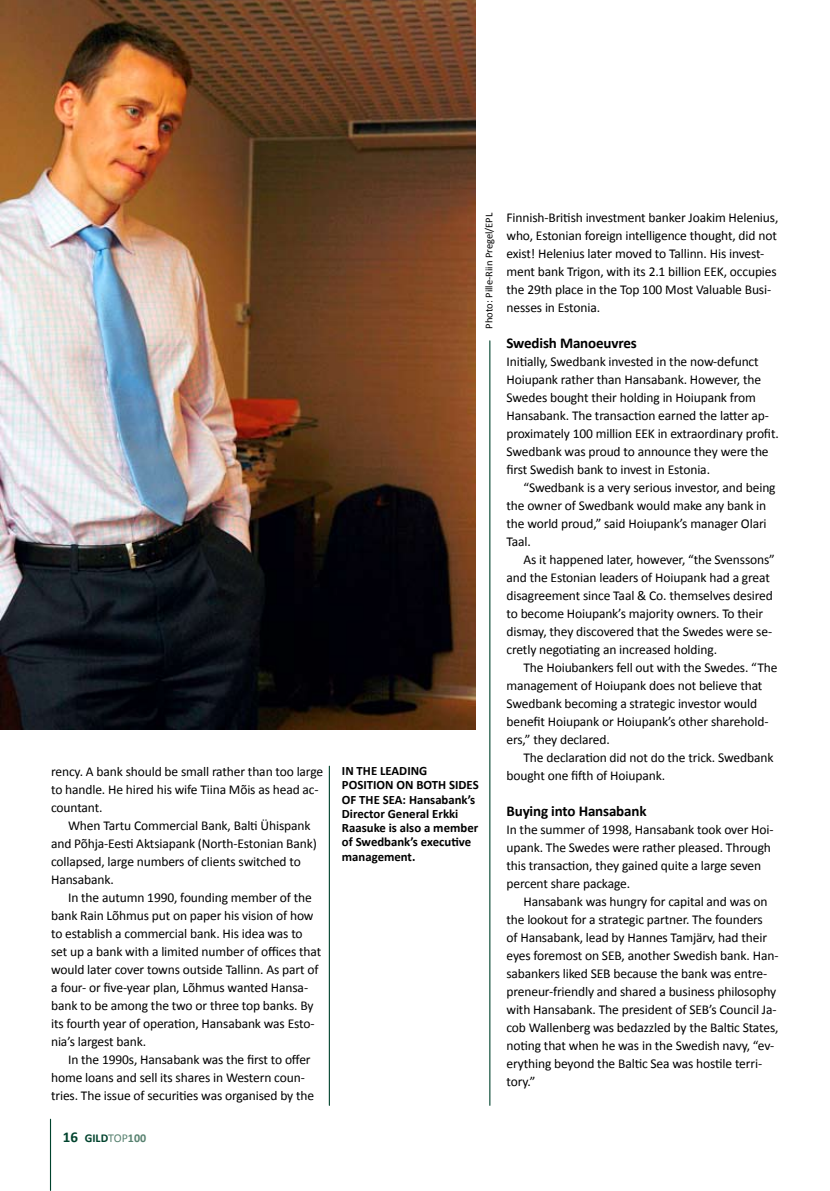
<style>
.page{position:relative;width:830px;height:1191px;background:#fff}
.page>*{position:absolute;margin:0;border:0;box-sizing:border-box;transform-origin:0 0}
.t1{font:700 15px "Calibri";letter-spacing:-.01em;color:#000}
.t2{font:13.5px/18px "Calibri";letter-spacing:-.01em;color:#000}
.t3{font:700 12.75px/14.2px "Calibri";color:#000}
.t4{font:700 12px "Calibri";color:#00432d}
.t5{font:10.5px "Calibri";color:#000}
.s1{font-size:15px}
.s2{font-weight:400;color:#588270}
.s3{color:#588270}
</style>
<div class="page">
<hr style="left:50px;top:1119px;width:1px;height:71px;background:#00432d">
<hr style="left:489px;top:341px;width:1px;height:764px;background:#00432d">
<hr style="left:328px;top:766px;width:2px;height:339px;background:#00432d">
<img style="left:0;top:0;width:475px;height:729px">
<p class="t2" style="left:51px;top:761px;width:273px">rency. A bank should be small rather than too large to handle. He hired his wife Tiina Mõis as head ac&shy;countant.</p>
<p class="t2" style="left:51px;top:815px;width:267px;text-indent:17px">When Tartu Commercial Bank, Balti Ühispank and Põhja-Eesti Aktsiapank (North-Estonian Bank) collapsed, large numbers of clients switched to Hansabank.</p>
<p class="t2" style="left:51px;top:887px;width:271px;text-indent:17px">In the autumn 1990, founding member of the bank Rain Lõhmus put on paper his vision of how to establish a commercial bank. His idea was to set up a bank with a limited number of offices that would later cover towns outside Tallinn. As part of a four- or five-year plan, Lõhmus wanted Hansa&shy;bank to be among the two or three top banks. By its fourth year of operation, Hansabank was Esto&shy;nia’s largest bank.</p>
<p class="t2" style="left:51px;top:1049px;width:264px;text-indent:17px">In the 1990s, Hansabank was the first to offer home loans and sell its shares in Western coun&shy;tries. The issue of securities was organised by the</p>
<p class="t4" style="left:63px;top:1130px;width:85px"><span class="s1">16</span> GILD<span class="s2">TOP</span><span class="s3">100</span></p>
<p class="t5" style="left:482px;top:328px;width:117px;rotate:-90deg">Photo: Pille-Riin Pregel/EPL</p>
<p class="t3" style="left:342px;top:763px;width:138px">IN THE LEADING<br>POSITION ON BOTH SIDES<br>OF THE SEA: Hansabank’s<br>Director General Erkki<br>Raasuke is also a member of Swedbank’s executive management.</p>
<p class="t2" style="left:506px;top:208px;width:273px">Finnish-British investment banker Joakim Helenius, who, Estonian foreign intelligence thought, did not exist! Helenius later moved to Tallinn. His invest&shy;ment bank Trigon, with its 2.1 billion EEK, occupies the 29th place in the Top 100 Most Valuable Busi&shy;nesses in Estonia.</p>
<p class="t1" style="left:506px;top:333px;width:132px">Swedish Manoeuvres</p>
<p class="t2" style="left:506px;top:352px;width:274px">Initially, Swedbank invested in the now-defunct Hoiupank rather than Hansabank. However, the Swedes bought their holding in Hoiupank from Hansabank. The transaction earned the latter ap&shy;proximately 100 million EEK in extraordinary profit.<br>Swedbank was proud to announce they were the first Swedish bank to invest in Estonia.</p>
<p class="t2" style="left:506px;top:478px;width:270px;text-indent:17px">“Swedbank is a very serious investor, and being the owner of Swedbank would make any bank in the world proud,” said Hoiupank’s manager Olari Taal.</p>
<p class="t2" style="left:506px;top:550px;width:270px;text-indent:17px">As it happened later, however, “the Svenssons” and the Estonian leaders of Hoiupank had a great disagreement since Taal &amp; Co. themselves desired to become Hoiupank’s majority owners. To their dismay, they discovered that the Swedes were se&shy;cretly negotiating an increased holding.</p>
<p class="t2" style="left:506px;top:658px;width:272px;text-indent:17px">The Hoiubankers fell out with the Swedes. “The management of Hoiupank does not believe that Swedbank becoming a strategic investor would benefit Hoiupank or Hoiupank’s other sharehold&shy;ers,” they declared.</p>
<p class="t2" style="left:506px;top:748px;width:268px;text-indent:17px">The declaration did not do the trick. Swedbank bought one fifth of Hoiupank.</p>
<p class="t1" style="left:506px;top:801px;width:141px">Buying into Hansabank</p>
<p class="t2" style="left:506px;top:820px;width:268px">In the summer of 1998, Hansabank took over Hoi&shy;upank. The Swedes were rather pleased. Through this transaction, they gained quite a large seven percent share package.</p>
<p class="t2" style="left:506px;top:892px;width:273px;text-indent:17px">Hansabank was hungry for capital and was on the lookout for a strategic partner. The founders<br>of Hansabank, lead by Hannes Tamjärv, had their eyes foremost on SEB, another Swedish bank. Han&shy;sabankers liked SEB because the bank was entre&shy;preneur-friendly and shared a business philosophy with Hansabank. The president of SEB’s Council Ja&shy;cob Wallenberg was bedazzled by the Baltic States, noting that when he was in the Swedish navy, “ev&shy;erything beyond the Baltic Sea was hostile terri&shy;tory.”</p>
</div>
